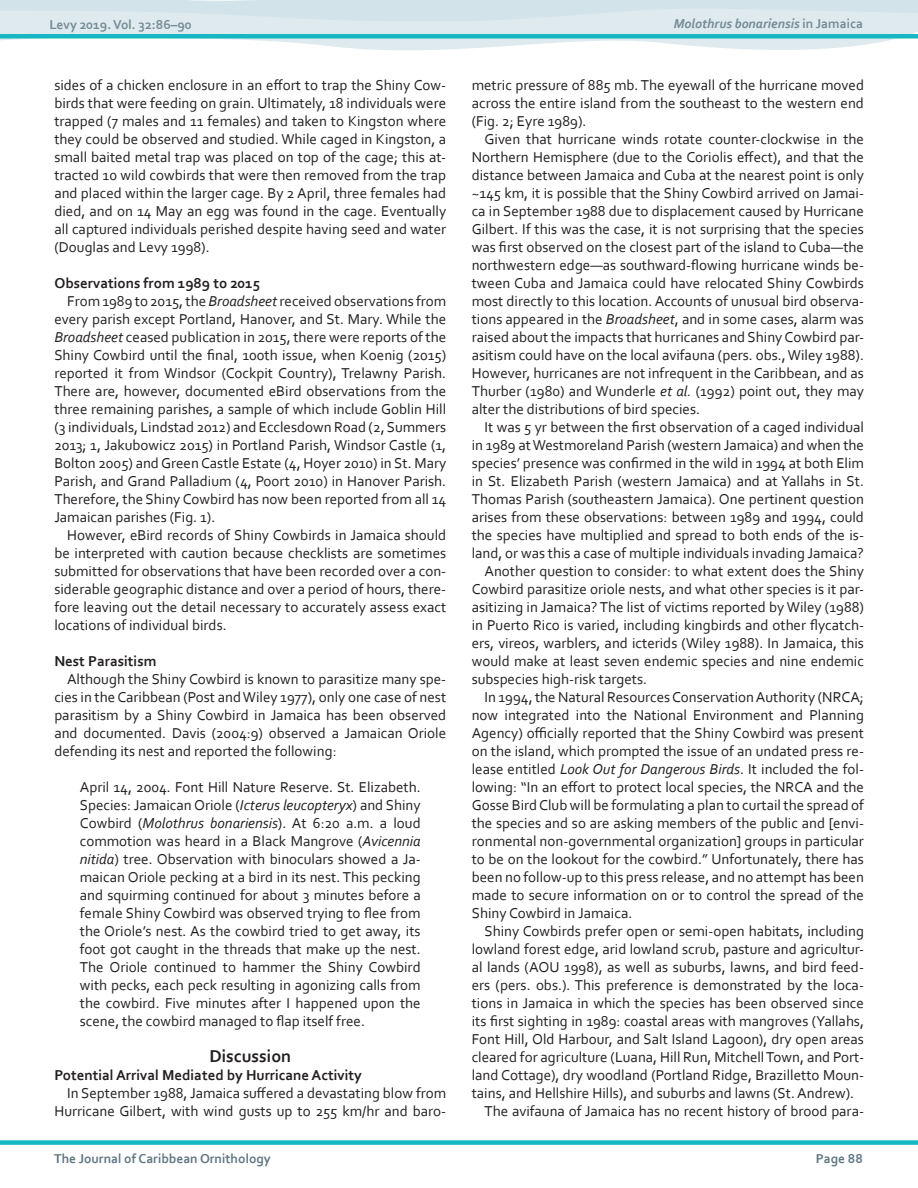
<style>
.page{position:relative;width:918px;height:1188px;background:#fff}
.page>*{position:absolute;margin:0;border:0;box-sizing:border-box;transform-origin:0 0}
.Body_Heading_1{font:700 18px "Corbel";color:#231f20}
.main_body_text{font:15px/18px "Corbel";color:#231f20;text-align:justify}
.Main_Block_Quotes{font:15px/18px "Corbel";color:#231f20;text-align:justify}
.Body_Heading_2{font:700 15px "Corbel";color:#231f20}
.t1{font:700 13.5px "Corbel";color:#5f7682}
.t2{font:italic 700 13.5px "Corbel";color:#758b95}
.t3{font:700 13.5px "Corbel";color:#758b95}
.s1{font-style:normal}
.s2{font-style:italic}
</style>
<div class="page">
<svg style="left:0;top:0;width:918px;height:51px;fill:#deeaee"></svg>
<div style="left:0;top:1140px;width:918px;height:5px;background:#16b7c3"></div>
<div style="left:0;top:34px;width:918px;height:5px;background:#16b7c3"></div>
<p class="t3" style="left:49px;top:16px;width:144px">Levy 2019. Vol. 32:86–90</p>
<p class="t2" style="left:674px;top:15px;width:191px">Molothrus bonariensis <span class="s1">in Jamaica</span></p>
<p class="main_body_text" style="left:54px;top:76px;width:393px">sides of a chicken enclosure in an effort to trap the Shiny Cow&shy;birds that were feeding on grain. Ultimately, 18 individuals were trapped (7 males and 11 females) and taken to Kingston where they could be observed and studied. While caged in Kingston, a small baited metal trap was placed on top of the cage; this at&shy;tracted 10 wild cowbirds that were then removed from the trap and placed within the larger cage. By 2 April, three females had died, and on 14 May an egg was found in the cage. Eventually all captured individuals perished despite having seed and water (Douglas and Levy 1998).</p>
<p class="Body_Heading_2" style="left:54px;top:274px;width:207px">Observations from 1989 to 2015</p>
<p class="main_body_text" style="left:54px;top:292px;width:393px;text-indent:13px">From 1989 to 2015, the <span class="s2">Broadsheet</span> received observations from every parish except Portland, Hanover, and St. Mary. While the <span class="s2">Broadsheet</span> ceased publication in 2015, there were reports of the Shiny Cowbird until the final, 100th issue, when Koenig (2015) reported it from Windsor (Cockpit Country), Trelawny Parish.<br>There are, however, documented eBird observations from the three remaining parishes, a sample of which include Goblin Hill (3 individuals, Lindstad 2012) and Ecclesdown Road (2, Summers 2013; 1, Jakubowicz 2015) in Portland Parish, Windsor Castle (1, Bolton 2005) and Green Castle Estate (4, Hoyer 2010) in St. Mary Parish, and Grand Palladium (4, Poort 2010) in Hanover Parish.<br>Therefore, the Shiny Cowbird has now been reported from all 14<br>Jamaican parishes (Fig. 1).</p>
<p class="main_body_text" style="left:54px;top:526px;width:393px;text-indent:13px">However, eBird records of Shiny Cowbirds in Jamaica should be interpreted with caution because checklists are sometimes submitted for observations that have been recorded over a con&shy;siderable geographic distance and over a period of hours, there&shy;fore leaving out the detail necessary to accurately assess exact locations of individual birds.</p>
<p class="Body_Heading_2" style="left:54px;top:652px;width:104px">Nest Parasitism</p>
<p class="main_body_text" style="left:54px;top:670px;width:393px;text-indent:13px">Although the Shiny Cowbird is known to parasitize many spe&shy;cies in the Caribbean (Post and Wiley 1977), only one case of nest parasitism by a Shiny Cowbird in Jamaica has been observed and documented. Davis (2004:9) observed a Jamaican Oriole defending its nest and reported the following:</p>
<p class="Main_Block_Quotes" style="left:80px;top:778px;width:342px">April 14, 2004. Font Hill Nature Reserve. St. Elizabeth.<br>Species: Jamaican Oriole (<span class="s2">Icterus leucopteryx</span>) and Shiny Cowbird (<span class="s2">Molothrus bonariensis</span>). At 6:20 a.m. a loud commotion was heard in a Black Mangrove (<span class="s2">Avicennia nitida</span>) tree. Observation with binoculars showed a Ja&shy;maican Oriole pecking at a bird in its nest. This pecking and squirming continued for about 3 minutes before a female Shiny Cowbird was observed trying to flee from the Oriole’s nest. As the cowbird tried to get away, its foot got caught in the threads that make up the nest.<br>The Oriole continued to hammer the Shiny Cowbird with pecks, each peck resulting in agonizing calls from the cowbird. Five minutes after I happened upon the scene, the cowbird managed to flap itself free.</p>
<p class="Body_Heading_1" style="left:209px;top:1045px;width:83px">Discussion</p>
<p class="Body_Heading_2" style="left:54px;top:1066px;width:309px">Potential Arrival Mediated by Hurricane Activity</p>
<p class="main_body_text" style="left:54px;top:1084px;width:393px;text-align:right">In September 1988, Jamaica suffered a devastating blow from<br>Hurricane Gilbert, with wind gusts up to 255 km/hr and baro-</p>
<p class="main_body_text" style="left:472px;top:76px;width:394px">metric pressure of 885 mb. The eyewall of the hurricane moved across the entire island from the southeast to the western end (Fig. 2; Eyre 1989).</p>
<p class="main_body_text" style="left:472px;top:130px;width:394px;text-indent:13px">Given that hurricane winds rotate counter-clockwise in the Northern Hemisphere (due to the Coriolis effect), and that the distance between Jamaica and Cuba at the nearest point is only ~145 km, it is possible that the Shiny Cowbird arrived on Jamai&shy;ca in September 1988 due to displacement caused by Hurricane Gilbert. If this was the case, it is not surprising that the species was first observed on the closest part of the island to Cuba—the northwestern edge—as southward-flowing hurricane winds be&shy;tween Cuba and Jamaica could have relocated Shiny Cowbirds most directly to this location. Accounts of unusual bird observa&shy;tions appeared in the <span class="s2">Broadsheet</span>, and in some cases, alarm was raised about the impacts that hurricanes and Shiny Cowbird par&shy;asitism could have on the local avifauna (pers. obs., Wiley 1988).<br>However, hurricanes are not infrequent in the Caribbean, and as Thurber (1980) and Wunderle <span class="s2">et al.</span> (1992) point out, they may alter the distributions of bird species.</p>
<p class="main_body_text" style="left:472px;top:418px;width:394px;text-indent:13px">It was 5 yr between the first observation of a caged individual in 1989 at Westmoreland Parish (western Jamaica) and when the species’ presence was confirmed in the wild in 1994 at both Elim in St. Elizabeth Parish (western Jamaica) and at Yallahs in St.<br>Thomas Parish (southeastern Jamaica). One pertinent question arises from these observations: between 1989 and 1994, could the species have multiplied and spread to both ends of the is&shy;land, or was this a case of multiple individuals invading Jamaica?</p>
<p class="main_body_text" style="left:472px;top:562px;width:394px;text-indent:13px">Another question to consider: to what extent does the Shiny Cowbird parasitize oriole nests, and what other species is it par&shy;asitizing in Jamaica? The list of victims reported by Wiley (1988) in Puerto Rico is varied, including kingbirds and other flycatch&shy;ers, vireos, warblers, and icterids (Wiley 1988). In Jamaica, this would make at least seven endemic species and nine endemic subspecies high-risk targets.</p>
<p class="main_body_text" style="left:472px;top:688px;width:394px;text-indent:13px">In 1994, the Natural Resources Conservation Authority (NRCA; now integrated into the National Environment and Planning Agency) officially reported that the Shiny Cowbird was present on the island, which prompted the issue of an undated press re&shy;lease entitled <span class="s2">Look Out for Dangerous Birds</span>. It included the fol&shy;lowing: “In an effort to protect local species, the NRCA and the Gosse Bird Club will be formulating a plan to curtail the spread of the species and so are asking members of the public and [envi&shy;ronmental non-governmental organization] groups in particular to be on the lookout for the cowbird.” Unfortunately, there has been no follow-up to this press release, and no attempt has been made to secure information on or to control the spread of the Shiny Cowbird in Jamaica.</p>
<p class="main_body_text" style="left:472px;top:922px;width:394px;text-indent:13px">Shiny Cowbirds prefer open or semi-open habitats, including lowland forest edge, arid lowland scrub, pasture and agricultur&shy;al lands (AOU 1998), as well as suburbs, lawns, and bird feed&shy;ers (pers. obs.). This preference is demonstrated by the loca&shy;tions in Jamaica in which the species has been observed since its first sighting in 1989: coastal areas with mangroves (Yallahs, Font Hill, Old Harbour, and Salt Island Lagoon), dry open areas cleared for agriculture (Luana, Hill Run, Mitchell Town, and Port&shy;land Cottage), dry woodland (Portland Ridge, Brazilletto Moun&shy;tains, and Hellshire Hills), and suburbs and lawns (St. Andrew).</p>
<p class="main_body_text" style="left:485px;top:1102px;width:381px">The avifauna of Jamaica has no recent history of brood para-</p>
<p class="t1" style="left:54px;top:1150px;width:218px">The Journal of Caribbean Ornithology</p>
<p class="t1" style="left:816px;top:1150px;width:49px">Page 88</p>
</div>
